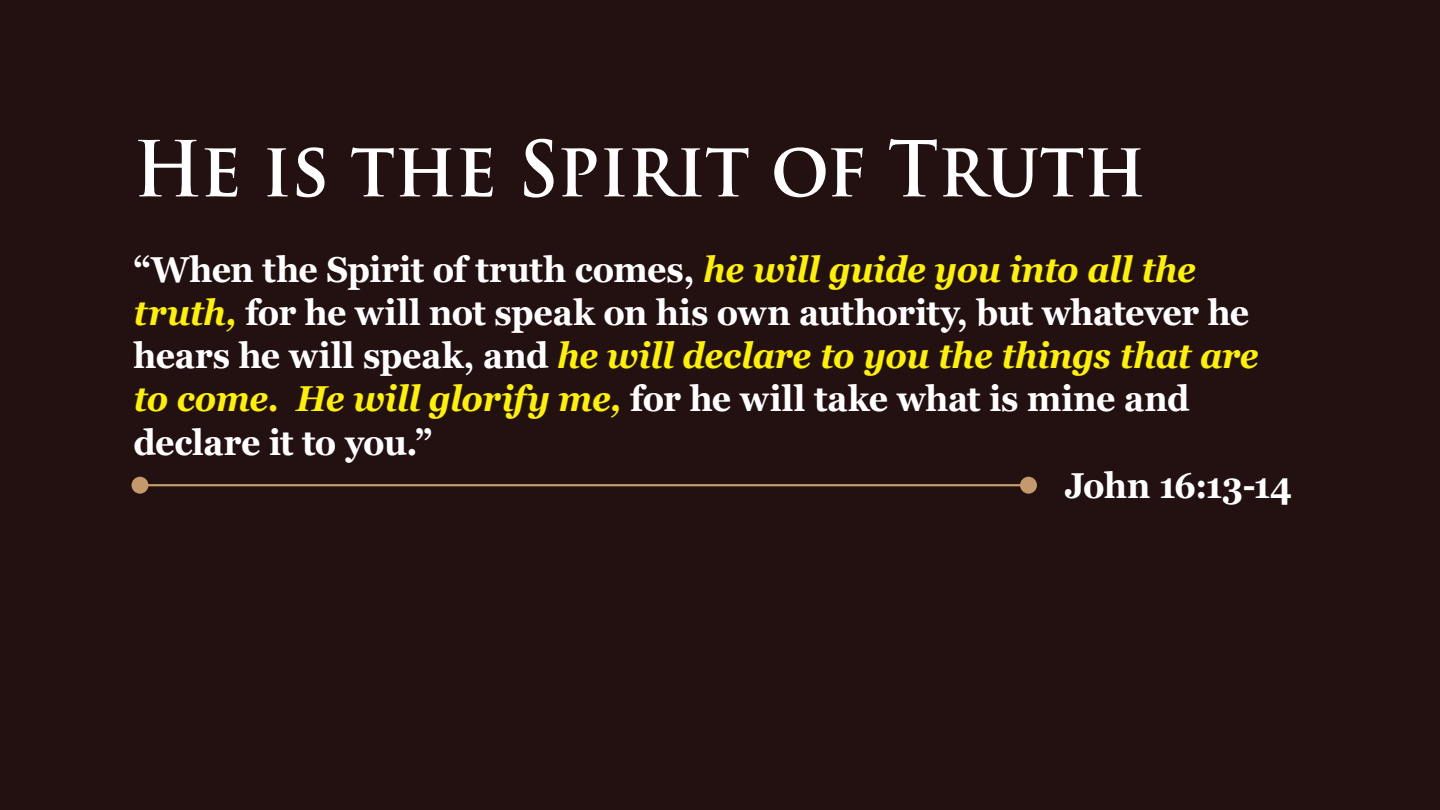
<style>
.page{position:relative;width:1440px;height:810px;background:#231112}
.page>*{position:absolute;margin:0;border:0;box-sizing:border-box;transform-origin:0 0}
.t1{font:700 75px "Trajan Pro";color:#fff;scale:.94 1}
.t2{font:700 36px "Georgia";letter-spacing:-.015em;color:#fff;scale:.94 1}
.t3{font:italic 700 36px "Georgia";letter-spacing:-.01em;color:#fff200;scale:.94 1}
.s1{font-style:italic;color:#fff200}
.s2{font-style:normal;color:#fff}
</style>
<div class="page">
<hr style="left:140px;top:484px;width:889px;height:2px;background:#c49a6c">
<div style="left:132px;top:477px;width:16px;height:17px;background:#c49a6c;border-radius:50%"></div>
<div style="left:1020px;top:477px;width:17px;height:17px;background:#c49a6c;border-radius:50%"></div>
<h1 class="t1" style="left:134px;top:122px;width:1078px">He is the Spirit of Truth</h1>
<p class="t2" style="left:134px;top:246px;width:1132px">“When the Spirit of truth comes, <span class="s1">he will guide you into all the</span></p>
<p class="t2" style="left:134px;top:289px;width:1188px"><span class="s1">truth,</span> for he will not speak on his own authority, but whatever he</p>
<p class="t3" style="left:134px;top:332px;width:1199px"><span class="s2">hears he will speak, and</span> he will declare to you the things that are</p>
<p class="t2" style="left:134px;top:376px;width:1125px"><span class="s1">to come. He will glorify me,</span> for he will take what is mine and</p>
<p class="t2" style="left:134px;top:419px;width:319px">declare it to you.”</p>
<p class="t2" style="left:1065px;top:462px;width:244px">John 16:13-14</p>
</div>
